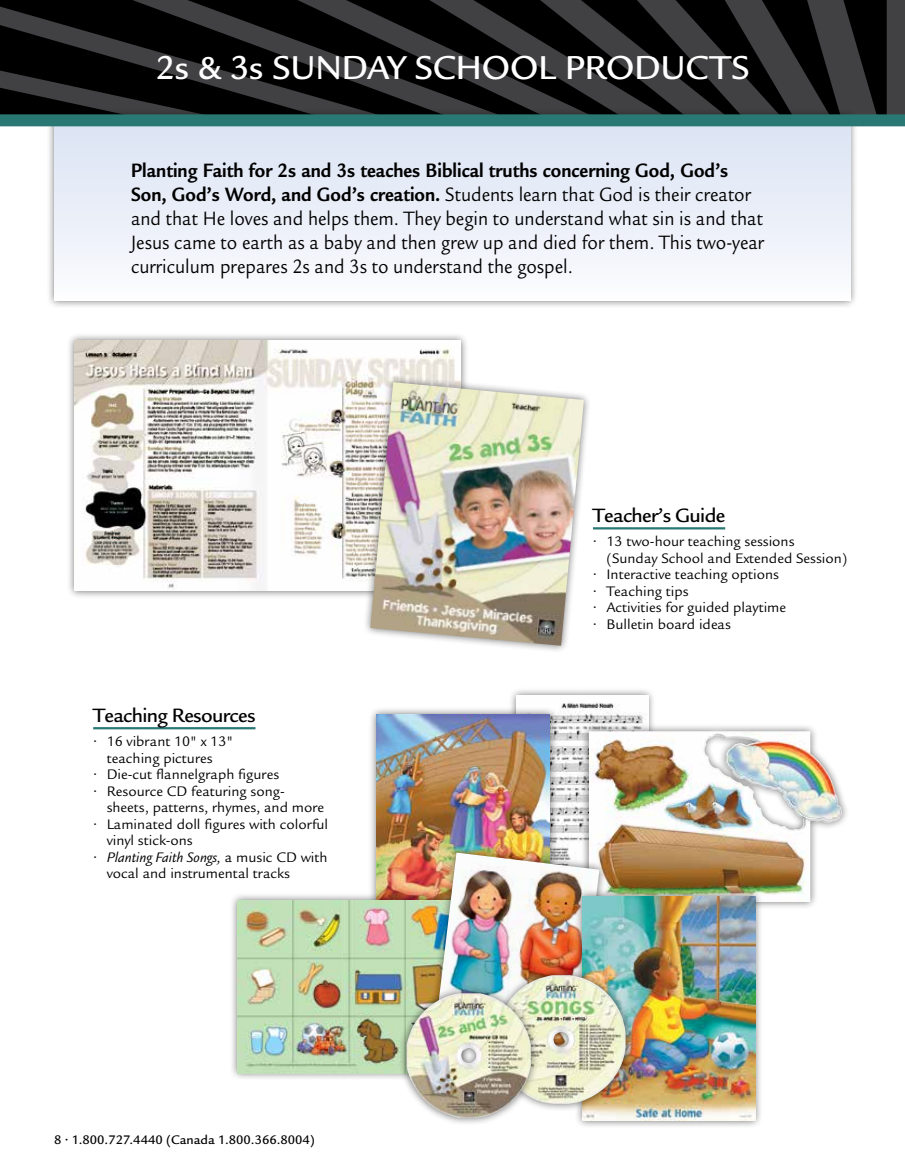
<style>
.page{position:relative;width:905px;height:1175px;background:#fff}
.page>*{position:absolute;margin:0;border:0;box-sizing:border-box;transform-origin:0 0}
.t1{font:500 36px "Legacy Sans Std";letter-spacing:-.01em;color:#fff}
.t2{font:21px/24px "Legacy Sans Std";color:#000;scale:.9 1}
.t3{font:500 21px "Legacy Sans Std";letter-spacing:-.03em;color:#000}
.t4{font:15px/16.5px "Legacy Sans Std";color:#000}
.t5{font:500 13.5px "Legacy Sans Std";color:#000}
.s1{font-weight:700}
.s2{font-style:italic}
</style>
<div class="page">
<svg style="left:0;top:0;width:904px;height:114px;background:#1c1b1c"></svg>
<div style="left:46px;top:109px;width:812px;height:199px;background:#000;opacity:.55"></div>
<div style="left:55px;top:117px;width:795px;height:183px;background:linear-gradient(to bottom,#d9e2f3,#fbfcfe)"></div>
<div style="left:0;top:114px;width:904px;height:12px;background:#297873"></div>
<hr style="left:593px;top:527px;width:132px;height:2px;background:#297873">
<hr style="left:93px;top:727px;width:162px;height:2px;background:#297873">
<div style="left:66px;top:332px;width:402px;height:267px;background:#000;opacity:.55"></div>
<img style="left:74px;top:340px;width:386px;height:251px">
<div style="left:508px;top:687px;width:148px;height:222px;background:#000;opacity:.55"></div>
<img style="left:516px;top:695px;width:132px;height:150px">
<div style="left:580px;top:723px;width:269px;height:187px;background:#000;opacity:.55"></div>
<img style="left:589px;top:731px;width:253px;height:171px">
<div style="left:368px;top:706px;width:190px;height:247px;background:#000;opacity:.55"></div>
<img style="left:376px;top:715px;width:174px;height:177px">
<div style="left:229px;top:892px;width:240px;height:189px;background:#000;opacity:.55"></div>
<img style="left:238px;top:900px;width:188px;height:173px">
<div style="left:426px;top:845px;width:181px;height:217px;background:#000;opacity:.55"></div>
<img style="left:434px;top:852px;width:165px;height:133px">
<div style="left:574px;top:888px;width:189px;height:240px;background:#000;opacity:.55"></div>
<img style="left:582px;top:896px;width:173px;height:224px">
<div style="left:488px;top:967px;width:145px;height:144px;background:#000;opacity:.55"></div>
<img style="left:497px;top:975px;width:128px;height:128px">
<div style="left:398px;top:985px;width:141px;height:140px;background:#000;opacity:.55"></div>
<img style="left:406px;top:993px;width:125px;height:124px">
<div style="left:362px;top:374px;width:229px;height:280px;background:#000;opacity:.55"></div>
<img style="left:370px;top:382px;width:214px;height:263px">
<h1 class="t1" style="left:155px;top:47px;width:282px">2s &amp; 3s Sunday Sch</h1>
<h1 class="t1" style="left:482px;top:47px;width:269px">ool products</h1>
<p class="t2" style="left:131px;top:158px;width:705px"><span class="s1">Planting Faith for 2s and 3s teaches Biblical truths concerning God, God’s Son, God’s Word, and God’s creation.</span> Students learn that God is their creator and that He loves and helps them. They begin to understand what sin is and that Jesus came to earth as a baby and then grew up and died for them. This two-year curriculum prepares 2s and 3s to understand the gospel.</p>
<h2 class="t3" style="left:93px;top:703px;width:164px">Teaching Resources</h2>
<p class="t4" style="left:93px;top:733px;width:141px;text-align:center">• 16 vibrant 10" x 13" teaching pictures</p>
<p class="t4" style="left:93px;top:766px;width:187px">• Die-cut flannelgraph figures</p>
<p class="t4" style="left:107px;top:783px;width:219px;text-indent:-14px">• Resource CD featuring song&shy;sheets, patterns, rhymes, and more</p>
<p class="t4" style="left:107px;top:816px;width:223px;text-indent:-14px">• Laminated doll figures with colorful vinyl stick-ons</p>
<p class="t4" style="left:107px;top:849px;width:222px;text-indent:-14px">• <span class="s2">Planting Faith Songs,</span> a music CD with vocal and instrumental tracks</p>
<p class="t5" style="left:54px;top:1131px;width:262px">8 • 1.800.727.4440 (Canada 1.800.366.8004)</p>
<h2 class="t3" style="left:593px;top:504px;width:134px">Teacher’s Guide</h2>
<p class="t4" style="left:606px;top:533px;width:242px;text-indent:-14px">• 13 two-hour teaching sessions (Sunday School and Extended Session)</p>
<p class="t4" style="left:593px;top:566px;width:188px">• Interactive teaching options</p>
<p class="t4" style="left:593px;top:583px;width:97px">• Teaching tips</p>
<p class="t4" style="left:593px;top:599px;width:195px">• Activities for guided playtime</p>
<p class="t4" style="left:593px;top:616px;width:139px">• Bulletin board ideas</p>
</div>
